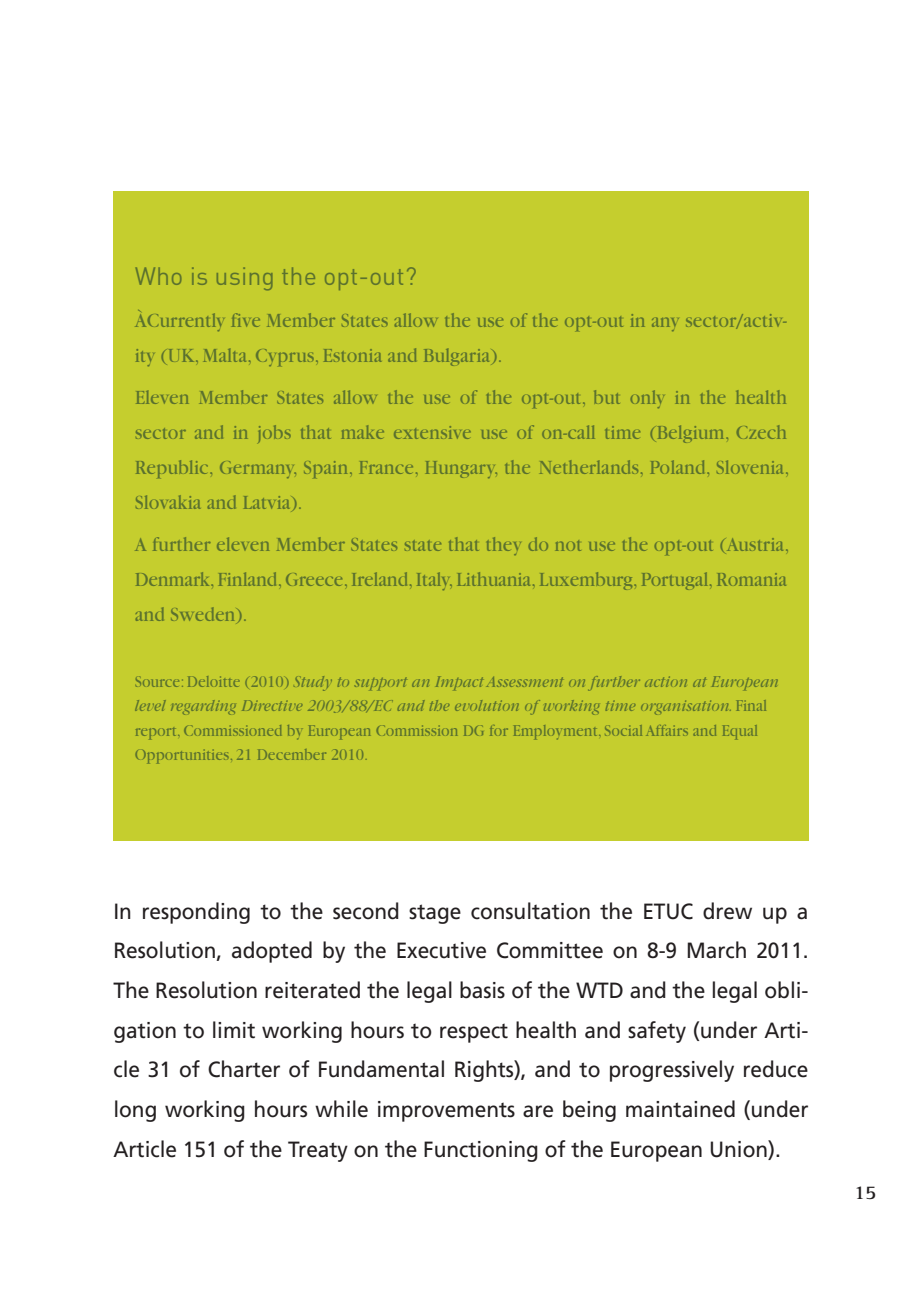
<style>
.page{position:relative;width:922px;height:1312px;background:#fff}
.page>*{position:absolute;margin:0;border:0;box-sizing:border-box;transform-origin:0 0}
.Title_of_comment{font:25px "DIN";color:#5b712e}
.Texte_EU{font:22px/39.8px "Frutiger LT Std";color:#231f20;text-align:justify;scale:.95 1}
.Text_Comment{font:21.25px/35px "Garamond";color:#5b712e;text-align:justify;scale:.92 1}
.t1{font:700 20px "Rotis Serif";color:#231f20}
.Sources_2{font:17.5px/24.5px "Garamond";color:#5b712e;scale:.9 1}
.s1{font-style:italic}
</style>
<div class="page">
<div style="left:113px;top:191px;width:695px;height:649px;background:#c5ce2e"></div>
<p class="Title_of_comment" style="left:135px;top:260px;width:284px">Who is using the opt-out?</p>
<p class="Text_Comment" style="left:135px;top:303px;width:710px">ÀCurrently five Member States allow the use of the opt-out in any sector/activ&shy;ity (UK, Malta, Cyprus, Estonia and Bulgaria).</p>
<p class="Text_Comment" style="left:135px;top:380px;width:713px">Eleven Member States allow the use of the opt-out, but only in the health sector and in jobs that make extensive use of on-call time (Belgium, Czech Republic, Germany, Spain, France, Hungary, the Netherlands, Poland, Slovenia, Slovakia and Latvia).</p>
<p class="Text_Comment" style="left:135px;top:527px;width:713px">A further eleven Member States state that they do not use the opt-out (Austria, Denmark, Finland, Greece, Ireland, Italy, Lithuania, Luxemburg, Portugal, Romania and Sweden).</p>
<p class="Sources_2" style="left:135px;top:669px;width:717px">Source: Deloitte (2010) <span class="s1">Study to support an Impact Assessment on further action at European level regarding Directive 2003/88/EC and the evolution of working time organisation.</span> Final report, Commissioned by European Commission DG for Employment, Social Affairs and Equal Opportunities, 21 December 2010.</p>
<p class="Texte_EU" style="left:113px;top:890px;width:733px">In responding to the second stage consultation the ETUC drew up a Resolution, adopted by the Executive Committee on 8-9 March 2011.<br>The Resolution reiterated the legal basis of the WTD and the legal obli&shy;gation to limit working hours to respect health and safety (under Arti&shy;cle 31 of Charter of Fundamental Rights), and to progressively reduce long working hours while improvements are being maintained (under Article 151 of the Treaty on the Functioning of the European Union).</p>
<p class="t1" style="left:853px;top:1179px;width:24px">15</p>
</div>
